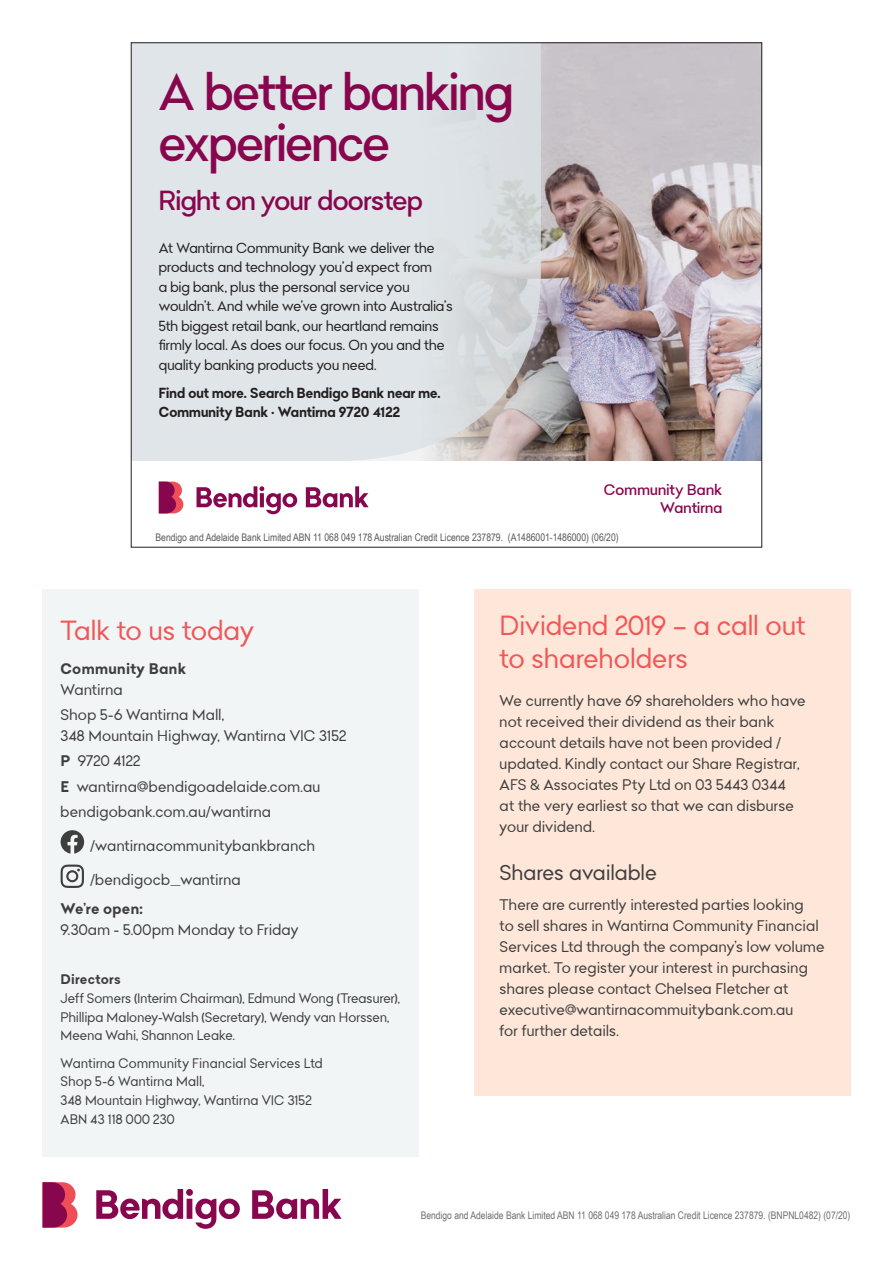
<style>
.page{position:relative;width:893px;height:1263px;background:#fff}
.page>*{position:absolute;margin:0;border:0;box-sizing:border-box;transform-origin:0 0}
.t1{font:500 50.85px/50.8px "Bendigo Sans";letter-spacing:-.025em;color:#88064e}
.t2{font:27px/33px "Bendigo Sans";letter-spacing:.01em;color:#f05759}
.t3{font:500 27px "Bendigo Sans";letter-spacing:-.015em;color:#88064e}
.t4{font:21px "Bendigo Sans";letter-spacing:.01em;color:#3e3e3f}
.t5{font:15px/21px "Bendigo Sans";letter-spacing:.015em;color:#3e3e3f}
.t6{font:700 15px "Bendigo Sans";letter-spacing:.02em;color:#3e3e3f}
.t7{font:500 15px/18px "Bendigo Sans";letter-spacing:.02em;color:#88064e;text-align:right}
.t8{font:14.25px/19.5px "Bendigo Sans";letter-spacing:.005em;color:#231f20}
.t9{font:700 14.25px/19.5px "Bendigo Sans";letter-spacing:.005em;color:#231f20}
.t10{font:13.5px/18.8px "Bendigo Sans";letter-spacing:.015em;color:#3e3e3f}
.t11{font:700 13.5px "Bendigo Sans";letter-spacing:.02em;color:#3e3e3f}
.t12{font:10.5px "Arial Narrow";color:#57585a}
.t13{font:10.5px "Arial Narrow";color:#6c6d70}
.s1{font-weight:700}
</style>
<div class="page">
<svg style="left:96px;top:1189px;width:144px;height:40px"></svg>
<svg style="left:252px;top:1189px;width:90px;height:30px"></svg>
<svg style="left:43px;top:1182px;width:35px;height:45px;background:#b33664"></svg>
<div style="left:43px;top:589px;width:376px;height:568px;background:#f2f5f5"></div>
<svg style="left:61px;top:830px;width:23px;height:23px"></svg>
<svg style="left:61px;top:864px;width:23px;height:24px"></svg>
<svg style="left:133px;top:45px;width:627px;height:470px;background:#d2d0d3"></svg>
<div style="left:474px;top:589px;width:376px;height:506px;background:#fee7d8"></div>
<h1 class="t1" style="left:159px;top:66px;width:356px">A better banking experience</h1>
<h2 class="t3" style="left:159px;top:183px;width:266px">Right on your doorstep</h2>
<p class="t8" style="left:159px;top:238px;width:295px">At Wantirna Community Bank we deliver the products and technology you’d expect from<br>a big bank, plus the personal service you wouldn’t. And while we’ve grown into Australia’s 5th biggest retail bank, our heartland remains firmly local. As does our focus. On you and the quality banking products you need.</p>
<p class="t9" style="left:159px;top:383px;width:283px">Find out more. Search Bendigo Bank near me.<br>Community Bank • Wantirna 9720 4122</p>
<p class="t7" style="left:604px;top:480px;width:120px">Community Bank<br>Wantirna</p>
<p class="t12" style="left:156px;top:530px;width:465px">Bendigo and Adelaide Bank Limited ABN 11 068 049 178 Australian Credit Licence 237879. (A1486001-1486000) (06/20)</p>
<h2 class="t2" style="left:61px;top:613px;width:195px">Talk to us today</h2>
<p class="t6" style="left:61px;top:659px;width:127px">Community Bank</p>
<p class="t5" style="left:61px;top:676px;width:165px;line-height:25.2px">Wantirna<br>Shop 5-6 Wantirna Mall,</p>
<p class="t5" style="left:61px;top:723px;width:287px;line-height:25.2px">348 Mountain Highway, Wantirna VIC 3152<br><span class="s1">P</span> 9720 4122<br><span class="s1">E</span> wantirna@bendigoadelaide.com.au bendigobank.com.au/wantirna</p>
<p class="t5" style="left:90px;top:834px;width:226px">/wantirnacommunitybankbranch</p>
<p class="t5" style="left:90px;top:869px;width:152px">/bendigocb_wantirna</p>
<p class="t6" style="left:61px;top:900px;width:84px">We’re open:</p>
<p class="t5" style="left:61px;top:919px;width:239px">9.30am - 5.00pm Monday to Friday</p>
<p class="t11" style="left:61px;top:971px;width:62px">Directors</p>
<p class="t10" style="left:61px;top:988px;width:341px">Jeff Somers (Interim Chairman), Edmund Wong (Treasurer),<br>Phillipa Maloney-Walsh (Secretary), Wendy van Horssen,<br>Meena Wahi, Shannon Leake.</p>
<p class="t10" style="left:61px;top:1053px;width:264px">Wantirna Community Financial Services Ltd<br>Shop 5-6 Wantirna Mall,<br>348 Mountain Highway, Wantirna VIC 3152<br>ABN 43 118 000 230</p>
<h2 class="t2" style="left:500px;top:608px;width:307px">Dividend 2019 – a call out to shareholders</h2>
<p class="t5" style="left:500px;top:689px;width:307px">We currently have 69 shareholders who have not received their dividend as their bank account details have not been provided / updated. Kindly contact our Share Registrar, AFS &amp; Associates Pty Ltd on 03 5443 0344<br>at the very earliest so that we can disburse your dividend.</p>
<h3 class="t4" style="left:500px;top:859px;width:159px">Shares available</h3>
<p class="t5" style="left:500px;top:893px;width:326px">There are currently interested parties looking<br>to sell shares in Wantirna Community Financial Services Ltd through the company’s low volume market. To register your interest in purchasing shares please contact Chelsea Fletcher at executive@wantirnacommuitybank.com.au<br>for further details.</p>
<p class="t13" style="left:421px;top:1208px;width:431px">Bendigo and Adelaide Bank Limited ABN 11 068 049 178 Australian Credit Licence 237879. (BNPNL0482) (07/20)</p>
</div>
